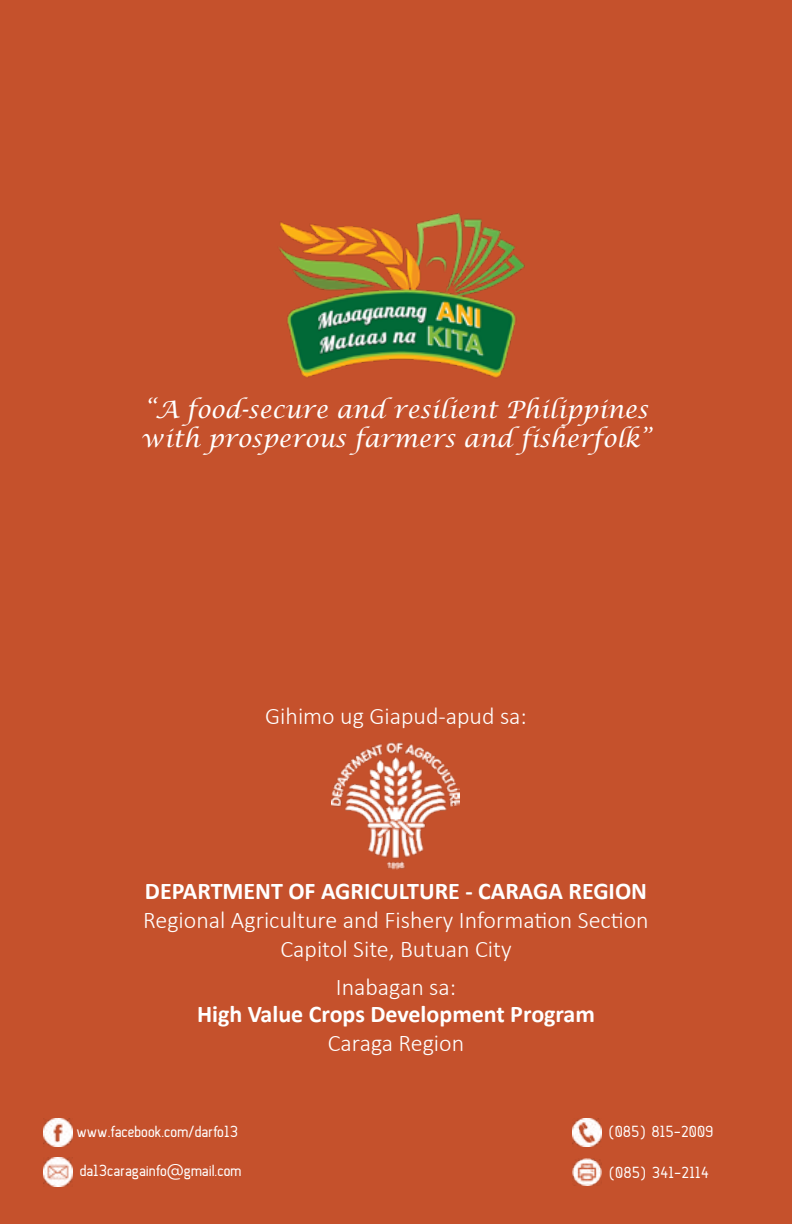
<style>
.page{position:relative;width:792px;height:1224px;background:#c5512c}
.page>*{position:absolute;margin:0;border:0;box-sizing:border-box;transform-origin:0 0}
.t1{font:300 24px/28.8px "Calibri";color:#fff;text-align:center}
.t2{font:italic 24px/28.8px "Lucida Calligraphy";color:#fff}
.t3{font:700 24px "Calibri";color:#fff}
.t4{font:16px "Anson";color:#fff}
.s1{font-family:"Bw Modelica"}
</style>
<div class="page">
<img style="left:279px;top:213px;width:246px;height:165px">
<img style="left:332px;top:742px;width:128px;height:127px">
<img style="left:44px;top:1118px;width:28px;height:29px">
<img style="left:44px;top:1158px;width:28px;height:28px">
<img style="left:573px;top:1118px;width:28px;height:29px">
<img style="left:573px;top:1158px;width:28px;height:28px">
<p class="t2" style="left:141px;top:396px;width:511px">“A food-secure and resilient Philippines with prosperous farmers and fisherfolk”</p>
<p class="t1" style="left:265px;top:701px;width:263px">Gihimo ug Giapud-apud sa:</p>
<p class="t3" style="left:145px;top:874px;width:504px">DEPARTMENT OF AGRICULTURE - CARAGA REGION</p>
<p class="t1" style="left:143px;top:905px;width:507px">Regional Agriculture and Fishery Information Section<br>Capitol Site, Butuan City</p>
<p class="t1" style="left:336px;top:972px;width:122px">Inabagan sa:</p>
<p class="t3" style="left:197px;top:997px;width:399px">High Value Crops Development Program</p>
<p class="t1" style="left:328px;top:1029px;width:138px">Caraga Region</p>
<p class="t4" style="left:76px;top:1122px;width:163px">www.facebook.com/darfo13</p>
<p class="t4" style="left:80px;top:1162px;width:163px">da13caragainfo<span class="s1">@</span>gmail.com</p>
<p class="t4" style="left:608px;top:1122px;width:107px">(085) 815-2009</p>
<p class="t4" style="left:608px;top:1164px;width:102px">(085) 341-2114</p>
</div>
